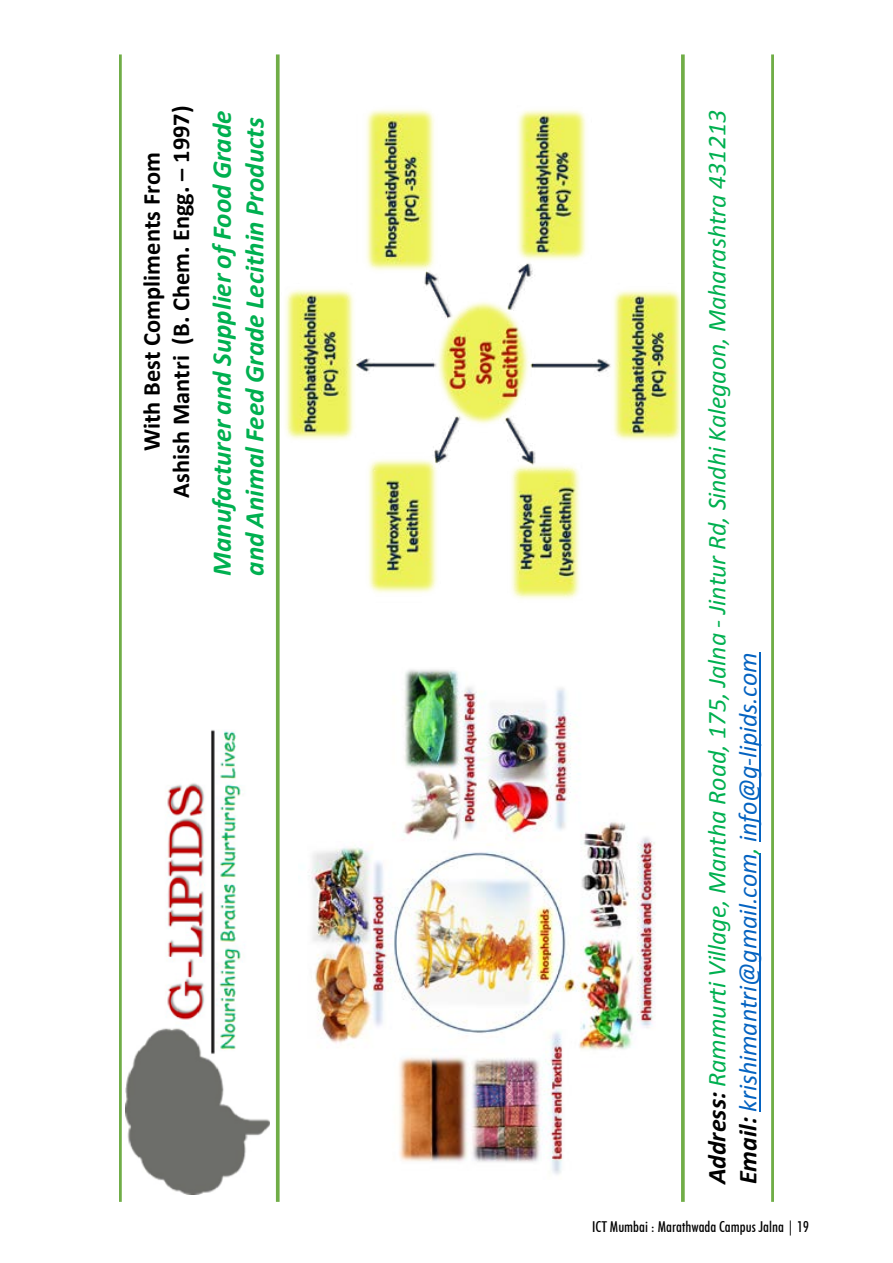
<style>
.page{position:relative;width:893px;height:1263px;background:#fff}
.page>*{position:absolute;margin:0;border:0;box-sizing:border-box;transform-origin:0 0}
.t1{font:italic 700 27px/32.4px "Calibri";letter-spacing:.005em;color:#00b050}
.t2{font:italic 25.95px/30.9px "Calibri";letter-spacing:-.005em;color:#00b050}
.t3{font:700 24.45px/29.4px "Calibri";color:#000;text-align:center}
.t4{font:500 condensed 15px "Futura BT";color:#000}
.s1{font-weight:700;color:#000}
.s2{color:#0563c1}
</style>
<div class="page">
<img style="left:126px;top:730px;width:144px;height:465px">
<hr style="left:759px;top:853px;width:2px;height:259px;background:#0563c1">
<hr style="left:759px;top:653px;width:2px;height:189px;background:#0563c1">
<img style="left:285px;top:109px;width:396px;height:490px">
<img style="left:308px;top:669px;width:348px;height:506px">
<svg style="left:276px;top:54px;width:4px;height:1148px;background:#7eb559"></svg>
<svg style="left:681px;top:54px;width:4px;height:1148px;background:#7bb355"></svg>
<hr style="left:120px;top:54px;width:2px;height:1148px;background:#70ad47">
<hr style="left:771px;top:54px;width:2px;height:1148px;background:#70ad47">
<p class="t3" style="left:137px;top:497px;width:393px;rotate:-90deg">With Best Compliments From<br>Ashish Mantri (B. Chem. Engg. – 1997)</p>
<p class="t1" style="left:206px;top:576px;width:467px;rotate:-90deg">Manufacturer and Supplier ofFood Grade and Animal Feed Grade Lecithin Products</p>
<p class="t2" style="left:701px;top:1184px;width:1076px;rotate:-90deg"><span class="s1">Address:</span> Rammurti Village, Mantha Road, 175, Jalna - Jintur Rd, Sindhi Kalegaon, Maharashtra 431213<br><span class="s1">Email:</span> <span class="s2">krishimantri@gmail.com</span>, <span class="s2">info@g-lipids.com</span></p>
<p class="t4" style="left:592px;top:1218px;width:218px">ICT Mumbai : Marathwada Campus Jalna | 19</p>
</div>
